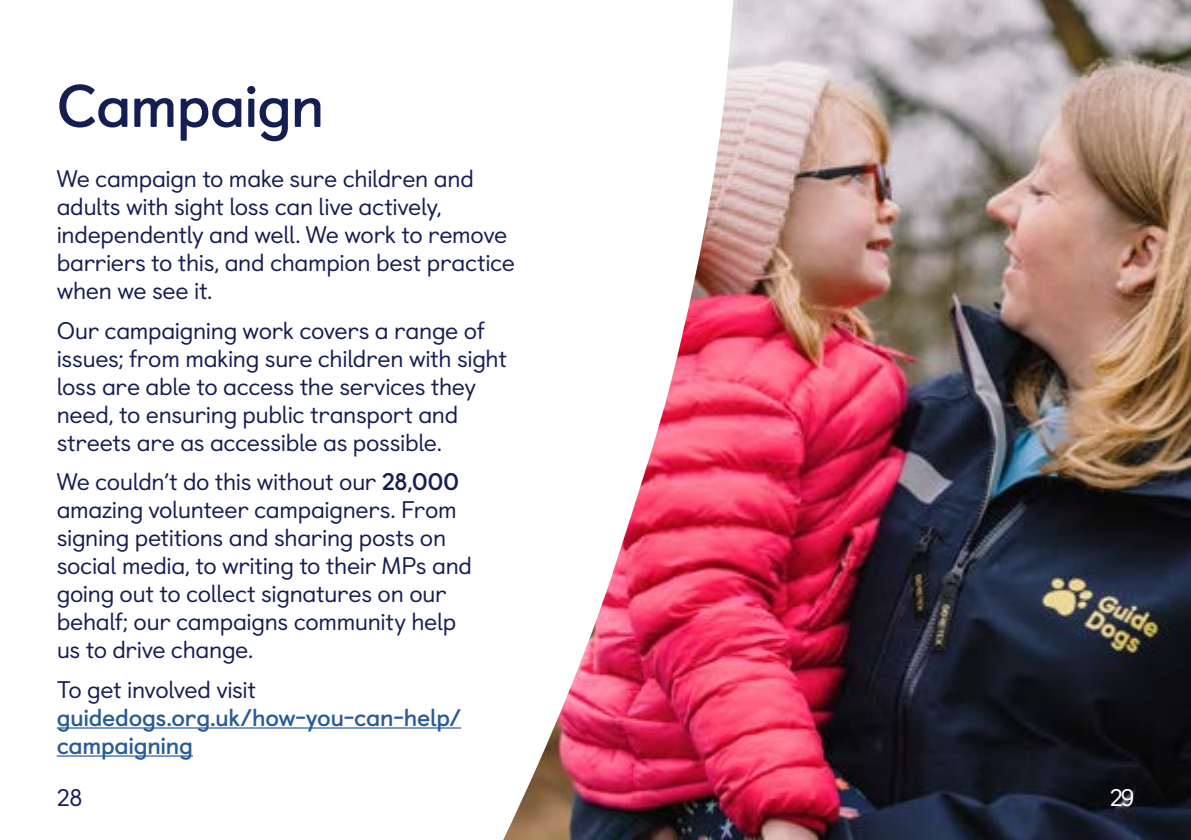
<style>
.page{position:relative;width:1191px;height:840px;background:#fff}
.page>*{position:absolute;margin:0;border:0;box-sizing:border-box;transform-origin:0 0}
.t1{font:700 60px "Castledown";letter-spacing:-.02em;color:#151e53}
.t2{font:24px/28px "Castledown";letter-spacing:-.015em;color:#151e53}
.t3{font:700 24px/28px "Castledown";letter-spacing:-.015em;color:#275b9b}
.t4{font:24px "Castledown";color:#fff}
.s1{font-weight:700}
</style>
<div class="page">
<hr style="left:57px;top:727px;width:404px;height:1px;background:#275b9b">
<hr style="left:57px;top:755px;width:136px;height:1px;background:#275b9b">
<img style="left:503px;top:0;width:688px;height:839px">
<h1 class="t1" style="left:57px;top:58px;width:270px">Campaign</h1>
<p class="t2" style="left:57px;top:162px;width:460px">We campaign to make sure children and adults with sight loss can live actively, independently and well. We work to remove barriers to this, and champion best practice when we see it.</p>
<p class="t2" style="left:57px;top:314px;width:452px">Our campaigning work covers a range of issues; from making sure children with sight loss are able to access the services they need, to ensuring public transport and streets are as accessible as possible.</p>
<p class="t2" style="left:57px;top:465px;width:417px">We couldn’t do this without our <span class="s1">28,000 </span>amazing volunteer campaigners. From signing petitions and sharing posts on social media, to writing to their MPs and going out to collect signatures on our behalf; our campaigns community help us to drive change.</p>
<p class="t2" style="left:57px;top:672px;width:201px">To get involved visit</p>
<p class="t3" style="left:57px;top:701px;width:406px">guidedogs.org.uk/how-you-can-help/ campaigning</p>
<p class="t2" style="left:57px;top:780px;width:27px">28</p>
<p class="t4" style="left:1109px;top:778px;width:26px">29</p>
</div>
